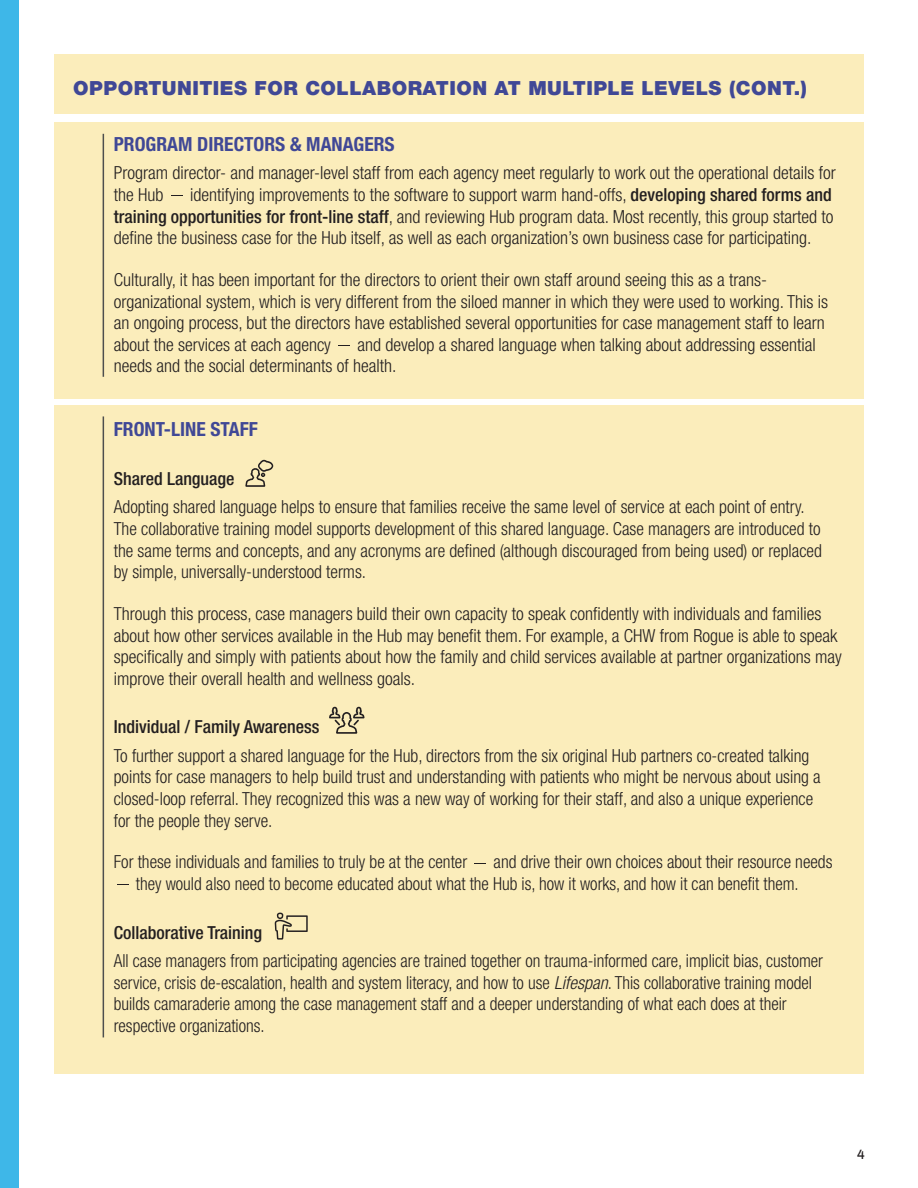
<style>
.page{position:relative;width:918px;height:1188px;background:#fff}
.page>*{position:absolute;margin:0;border:0;box-sizing:border-box;transform-origin:0 0}
.t1{font:900 19.5px "Helvetica Neue LT Std";letter-spacing:.025em;color:#404896}
.t2{font:700 condensed 19.5px "Helvetica Neue LT Std";color:#404896}
.t3{font:300 condensed 18px/21.6px "Helvetica Neue LT Std";color:#231f20}
.t4{font:300 condensed 18px/21.6px "Helvetica Neue LT Std";color:#231f20;scale:.96 1}
.t5{font:500 condensed 18px "Helvetica Neue LT Std";color:#231f20}
.t6{font:13.5px "Chivo";color:#231f20}
.s1{font-weight:500}
.s2{font-style:italic}
</style>
<div class="page">
<div style="left:54px;top:54px;width:810px;height:59px;background:#fbedbb"></div>
<div style="left:54px;top:405px;width:810px;height:669px;background:#fbedbb"></div>
<div style="left:54px;top:122px;width:810px;height:277px;background:#fbedbb"></div>
<hr style="left:103px;top:134px;width:1px;height:243px;background:#4e4f4e">
<hr style="left:103px;top:416px;width:1px;height:621px;background:#4e4f4e">
<div style="left:0;top:0;width:19px;height:1188px;background:#3eb7e8"></div>
<svg style="left:245px;top:460px;width:28px;height:27px"></svg>
<svg style="left:329px;top:707px;width:36px;height:27px"></svg>
<svg style="left:275px;top:913px;width:33px;height:27px"></svg>
<p class="t1" style="left:73px;top:76px;width:735px">OPPORTUNITIES FOR COLLABORATION AT MULTIPLE LEVELS (CONT.)</p>
<p class="t2" style="left:114px;top:132px;width:282px">PROGRAM DIRECTORS &amp; MANAGERS</p>
<p class="t3" style="left:114px;top:162px;width:723px">Program director- and manager-level staff from each agency meet regularly to work out the operational details for the Hub - identifying improvements to the software to support warm hand-offs, <span class="s1">developing shared forms and training opportunities for front-line staff</span>, and reviewing Hub program data. Most recently, this group started to define the business case for the Hub itself, as well as each organization’s own business case for participating.</p>
<p class="t3" style="left:114px;top:269px;width:716px">Culturally, it has been important for the directors to orient their own staff around seeing this as a trans&shy;organizational system, which is very different from the siloed manner in which they were used to working. This is an ongoing process, but the directors have established several opportunities for case management staff to learn about the services at each agency - and develop a shared language when talking about addressing essential needs and the social determinants of health.</p>
<p class="t2" style="left:114px;top:418px;width:146px">FRONT-LINE STAFF</p>
<p class="t5" style="left:114px;top:468px;width:122px">Shared Language</p>
<p class="t3" style="left:114px;top:496px;width:710px">Adopting shared language helps to ensure that families receive the same level of service at each point of entry.<br>The collaborative training model supports development of this shared language. Case managers are introduced to the same terms and concepts, and any acronyms are defined (although discouraged from being used) or replaced by simple, universally-understood terms.</p>
<p class="t3" style="left:114px;top:603px;width:729px">Through this process, case managers build their own capacity to speak confidently with individuals and families about how other services available in the Hub may benefit them. For example, a CHW from Rogue is able to speak specifically and simply with patients about how the family and child services available at partner organizations may improve their overall health and wellness goals.</p>
<p class="t5" style="left:114px;top:716px;width:207px">Individual / Family Awareness</p>
<p class="t3" style="left:114px;top:744px;width:708px">To further support a shared language for the Hub, directors from the six original Hub partners co-created talking points for case managers to help build trust and understanding with patients who might be nervous about using a closed-loop referral. They recognized this was a new way of working for their staff, and also a unique experience for the people they serve.</p>
<p class="t3" style="left:114px;top:851px;width:720px">For these individuals and families to truly be at the center - and drive their own choices about their resource needs -they would also need to become educated about what the Hub is, how it works, and how it can benefit them.</p>
<p class="t5" style="left:114px;top:921px;width:150px">Collaborative Training</p>
<p class="t4" style="left:114px;top:950px;width:740px">All case managers from participating agencies are trained together on trauma-informed care, implicit bias, customer service, crisis de-escalation, health and system literacy, and how to use <span class="s2">Lifespan</span>. This collaborative training model builds camaraderie among the case management staff and a deeper understanding of what each does at their respective organizations.</p>
<p class="t6" style="left:857px;top:1146px;width:10px">4</p>
</div>
